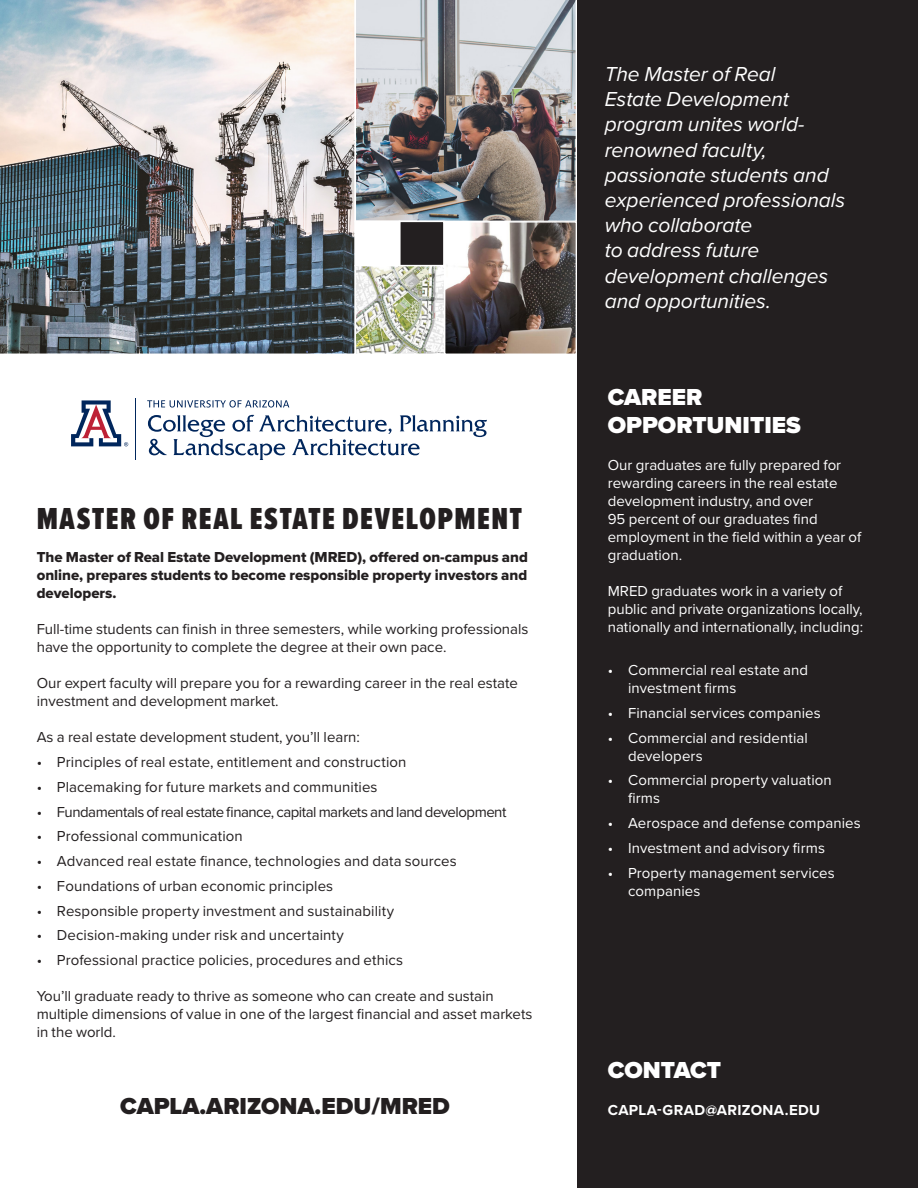
<style>
.page{position:relative;width:918px;height:1188px;background:#fff}
.page>*{position:absolute;margin:0;border:0;box-sizing:border-box;transform-origin:0 0}
.Body{font:900 31.5px "Proxima Nova Ex Cn";letter-spacing:.05em;color:#231f20}
.Body-2{font:900 24px/28.8px "Proxima Nova";color:#fff}
.Body-3{font:900 24px "Proxima Nova";color:#231f20}
.Body_White_large_italic{font:italic 21px/25.2px "Proxima Nova";letter-spacing:-.005em;color:#fff}
.Body-4{font:15px/18px "Proxima Nova";color:#231f20}
.Body_White{font:15px/18px "Proxima Nova";color:#fff}
.Body_Bold{font:15px/18px "Proxima Nova Extrabld";color:#231f20;text-align:justify}
.Body-5{font:15px "Proxima Nova";letter-spacing:-.035em;color:#231f20}
.Body_Bullet_White_INDENT_FIX{font:700 15px "Proxima Nova";letter-spacing:.02em;color:#fff}
</style>
<div class="page">
<img style="left:0;top:0;width:355px;height:354px">
<img style="left:356px;top:0;width:220px;height:221px">
<div style="left:400px;top:221px;width:44px;height:45px;background:#231f20"></div>
<div style="left:399px;top:221px;width:46px;height:45px;border:2px solid #fff"></div>
<img style="left:358px;top:268px;width:84px;height:84px">
<div style="left:355px;top:265px;width:90px;height:90px;border:2px solid #fff"></div>
<img style="left:447px;top:224px;width:127px;height:128px">
<div style="left:444px;top:221px;width:133px;height:134px;border:2px solid #fff"></div>
<div style="left:577px;top:0;width:341px;height:1188px;background:#231f20"></div>
<svg style="left:71px;top:400px;width:57px;height:47px"></svg>
<hr style="left:135px;top:398px;width:1px;height:62px;background:#00265c">
<svg style="left:148px;top:415px;width:339px;height:45px"></svg>
<svg style="left:147px;top:400px;width:142px;height:8px"></svg>
<p class="Body" style="left:37px;top:496px;width:487px">MASTER OF REAL ESTATE DEVELOPMENT</p>
<p class="Body_Bold" style="left:37px;top:548px;width:493px">The Master of Real Estate Development (MRED), offered on-campus and online, prepares students to become responsible property investors and developers.</p>
<p class="Body-4" style="left:37px;top:620px;width:493px">Full-time students can finish in three semesters, while working professionals have the opportunity to complete the degree at their own pace.</p>
<p class="Body-4" style="left:37px;top:674px;width:483px">Our expert faculty will prepare you for a rewarding career in the real estate investment and development market.</p>
<p class="Body-4" style="left:37px;top:728px;width:325px">As a real estate development student, you’ll learn:</p>
<p class="Body-4" style="left:37px;top:753px;width:371px">• Principles of real estate, entitlement and construction</p>
<p class="Body-4" style="left:37px;top:777px;width:342px">• Placemaking for future markets and communities</p>
<p class="Body-5" style="left:37px;top:801px;width:471px">• Fundamentals of real estate finance, capital markets and land development</p>
<p class="Body-4" style="left:37px;top:827px;width:208px">• Professional communication</p>
<p class="Body-4" style="left:37px;top:852px;width:422px">• Advanced real estate finance, technologies and data sources</p>
<p class="Body-4" style="left:37px;top:876px;width:298px">• Foundations of urban economic principles</p>
<p class="Body-4" style="left:37px;top:901px;width:359px">• Responsible property investment and sustainability</p>
<p class="Body-4" style="left:37px;top:926px;width:309px">• Decision-making under risk and uncertainty</p>
<p class="Body-4" style="left:37px;top:951px;width:368px">• Professional practice policies, procedures and ethics</p>
<p class="Body-4" style="left:37px;top:987px;width:497px">You’ll graduate ready to thrive as someone who can create and sustain multiple dimensions of value in one of the largest financial and asset markets in the world.</p>
<p class="Body-3" style="left:120px;top:1088px;width:331px">CAPLA.ARIZONA.EDU/MRED</p>
<p class="Body_White_large_italic" style="left:605px;top:60px;width:242px">The Master of Real<br>Estate Development program unites world&shy;renowned faculty, passionate students and experienced professionals who collaborate<br>to address future development challenges and opportunities.</p>
<p class="Body-2" style="left:608px;top:382px;width:195px">CAREER<br>OPPORTUNITIES</p>
<p class="Body_White" style="left:608px;top:456px;width:255px">Our graduates are fully prepared for rewarding careers in the real estate development industry, and over<br>95 percent of our graduates find employment in the field within a year of graduation.</p>
<p class="Body_White" style="left:608px;top:582px;width:257px">MRED graduates work in a variety of public and private organizations locally, nationally and internationally, including:</p>
<p class="Body_White" style="left:628px;top:661px;width:182px;text-indent:-20px">• Commercial real estate and investment firms</p>
<p class="Body_White" style="left:608px;top:703px;width:215px">• Financial services companies</p>
<p class="Body_White" style="left:628px;top:728px;width:181px;text-indent:-20px">• Commercial and residential developers</p>
<p class="Body_White" style="left:628px;top:771px;width:205px;text-indent:-20px">• Commercial property valuation firms</p>
<p class="Body_White" style="left:608px;top:814px;width:254px">• Aerospace and defense companies</p>
<p class="Body_White" style="left:608px;top:838px;width:219px">• Investment and advisory firms</p>
<p class="Body_White" style="left:628px;top:863px;width:208px;text-indent:-20px">• Property management services companies</p>
<p class="Body-2" style="left:608px;top:1055px;width:115px">CONTACT</p>
<p class="Body_Bullet_White_INDENT_FIX" style="left:608px;top:1099px;width:214px">CAPLA-GRAD@ARIZONA.EDU</p>
</div>
